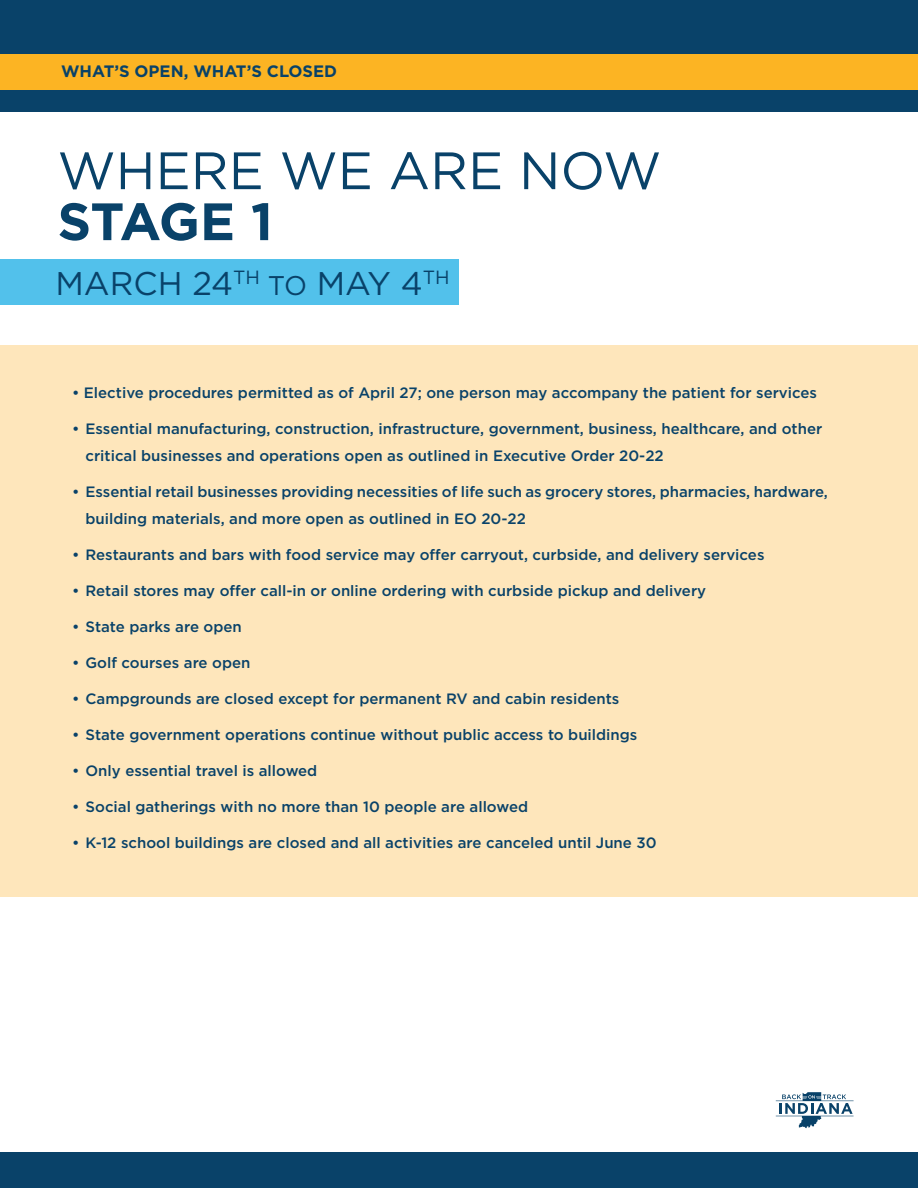
<style>
.page{position:relative;width:918px;height:1188px;background:#fff}
.page>*{position:absolute;margin:0;border:0;box-sizing:border-box;transform-origin:0 0}
.t1{font:52.5px "Gotham";color:#094269}
.t2{font:700 52.5px "Gotham";letter-spacing:-.03em;color:#094269}
.t3{font:32.85px "Gotham";color:#094269}
.t4{font:700 16.5px "Gotham";color:#094269}
.t5{font:500 15px/27px "Gotham";color:#094269}
.s1{font-size:27px}
</style>
<div class="page">
<div style="left:0;top:1152px;width:918px;height:36px;background:#094269"></div>
<svg style="left:776px;top:1092px;width:78px;height:36px"></svg>
<div style="left:0;top:345px;width:918px;height:551px;background:#fee6bb"></div>
<div style="left:0;top:0;width:918px;height:111px;background:#094269"></div>
<div style="left:0;top:54px;width:918px;height:36px;background:#fcb423"></div>
<div style="left:0;top:259px;width:459px;height:45px;background:#52c1eb"></div>
<p class="t4" style="left:61px;top:60px;width:278px">WHAT’S OPEN, WHAT’S CLOSED</p>
<h1 class="t1" style="left:58px;top:137px;width:605px">WHERE WE ARE NOW</h1>
<h1 class="t2" style="left:58px;top:187px;width:217px">STAGE 1</h1>
<h2 class="t3" style="left:56px;top:262px;width:396px">MARCH 24<sup>TH</sup> <span class="s1">TO</span> MAY 4<sup>TH</sup></h2>
<p class="t5" style="left:72px;top:379px;width:747px">• Elective procedures permitted as of April 27; one person may accompany the patient for services</p>
<p class="t5" style="left:86px;top:415px;width:738px;text-indent:-14px">• Essential manufacturing, construction, infrastructure, government, business, healthcare, and other critical businesses and operations open as outlined in Executive Order 20-22</p>
<p class="t5" style="left:86px;top:478px;width:744px;text-indent:-14px">• Essential retail businesses providing necessities of life such as grocery stores, pharmacies, hardware, building materials, and more open as outlined in EO 20-22</p>
<p class="t5" style="left:72px;top:541px;width:694px">• Restaurants and bars with food service may offer carryout, curbside, and delivery services</p>
<p class="t5" style="left:72px;top:577px;width:636px">• Retail stores may offer call-in or online ordering with curbside pickup and delivery</p>
<p class="t5" style="left:72px;top:613px;width:171px">• State parks are open</p>
<p class="t5" style="left:72px;top:649px;width:180px">• Golf courses are open</p>
<p class="t5" style="left:72px;top:685px;width:549px">• Campgrounds are closed except for permanent RV and cabin residents</p>
<p class="t5" style="left:72px;top:721px;width:567px">• State government operations continue without public access to buildings</p>
<p class="t5" style="left:72px;top:757px;width:247px">• Only essential travel is allowed</p>
<p class="t5" style="left:72px;top:793px;width:458px">• Social gatherings with no more than 10 people are allowed</p>
<p class="t5" style="left:72px;top:829px;width:586px">• K-12 school buildings are closed and all activities are canceled until June 30</p>
</div>
